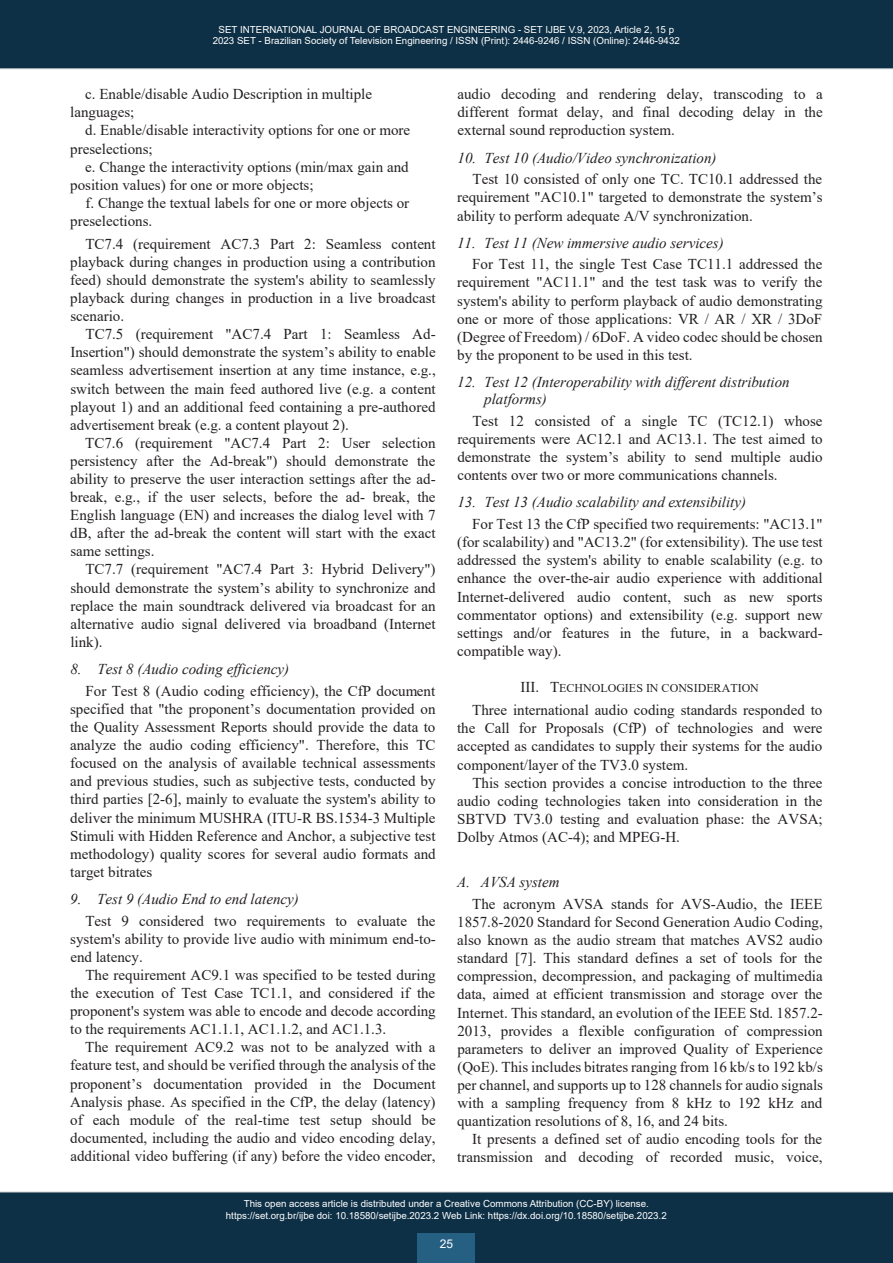
<style>
.page{position:relative;width:893px;height:1263px;background:#fff}
.page>*{position:absolute;margin:0;border:0;box-sizing:border-box;transform-origin:0 0}
.t1{font:15px/18.1px "Times New Roman";color:#231f20;text-align:justify}
.t2{font:italic 15px/17.2px "Times New Roman";color:#231f20}
.t3{font:12px "Times New Roman";color:#231f20}
.t4{font:12px "Arial";color:#fff}
.t5{font:9.75px/11.7px "Arial";color:#fff;text-align:center}
.s1{font-size:15px}
</style>
<div class="page">
<div style="left:0;top:0;width:893px;height:69px;background:#0e3046"></div>
<div style="left:0;top:1192px;width:893px;height:71px;background:#0e3046"></div>
<div style="left:418px;top:1233px;width:57px;height:30px;background:#255f82"></div>
<p class="t5" style="left:213px;top:23px;width:469px">SET INTERNATIONAL JOURNAL OF BROADCAST ENGINEERING - SET IJBE V.9, 2023, Article 2, 15 p<br>2023 SET - Brazilian Society of Television Engineering / ISSN (Print): 2446-9246 / ISSN (Online): 2446-9432</p>
<p class="t1" style="left:70px;top:85px;width:303px;text-indent:15px">c. Enable/disable Audio Description in multiple languages;</p>
<p class="t1" style="left:70px;top:121px;width:342px;text-indent:15px">d. Enable/disable interactivity options for one or more preselections;</p>
<p class="t1" style="left:70px;top:158px;width:340px;text-indent:15px">e. Change the interactivity options (min/max gain and position values) for one or more objects;</p>
<p class="t1" style="left:70px;top:194px;width:340px;text-indent:15px">f. Change the textual labels for one or more objects or preselections.</p>
<p class="t1" style="left:70px;top:235px;width:367px;text-indent:15px">TC7.4 (requirement AC7.3 Part 2: Seamless content playback during changes in production using a contribution feed) should demonstrate the system's ability to seamlessly playback during changes in production in a live broadcast scenario.</p>
<p class="t1" style="left:70px;top:325px;width:367px;text-indent:15px">TC7.5 (requirement "AC7.4 Part 1: Seamless Ad-Insertion") should demonstrate the system’s ability to enable seamless advertisement insertion at any time instance, e.g., switch between the main feed authored live (e.g. a content playout 1) and an additional feed containing a pre-authored advertisement break (e.g. a content playout 2).</p>
<p class="t1" style="left:70px;top:434px;width:367px;text-indent:15px">TC7.6 (requirement "AC7.4 Part 2: User selection persistency after the Ad-break") should demonstrate the ability to preserve the user interaction settings after the ad&shy;break, e.g., if the user selects, before the ad- break, the English language (EN) and increases the dialog level with 7 dB, after the ad-break the content will start with the exact same settings.</p>
<p class="t1" style="left:70px;top:560px;width:367px;text-indent:15px">TC7.7 (requirement "AC7.4 Part 3: Hybrid Delivery") should demonstrate the system’s ability to synchronize and replace the main soundtrack delivered via broadcast for an alternative audio signal delivered via broadband (Internet link).</p>
<p class="t2" style="left:70px;top:660px;width:220px">8. Test 8 (Audio coding efficiency)</p>
<p class="t1" style="left:70px;top:682px;width:367px;text-indent:16px">For Test 8 (Audio coding efficiency), the CfP document specified that "the proponent’s documentation provided on the Quality Assessment Reports should provide the data to analyze the audio coding efficiency". Therefore, this TC focused on the analysis of available technical assessments and previous studies, such as subjective tests, conducted by third parties [2-6], mainly to evaluate the system's ability to deliver the minimum MUSHRA (ITU-R BS.1534-3 Multiple Stimuli with Hidden Reference and Anchor, a subjective test methodology) quality scores for several audio formats and target bitrates</p>
<p class="t2" style="left:70px;top:890px;width:230px">9. Test 9 (Audio End to end latency)</p>
<p class="t1" style="left:70px;top:911px;width:367px;text-indent:15px">Test 9 considered two requirements to evaluate the system's ability to provide live audio with minimum end-to&shy;end latency.</p>
<p class="t1" style="left:70px;top:966px;width:367px;text-indent:15px">The requirement AC9.1 was specified to be tested during the execution of Test Case TC1.1, and considered if the proponent's system was able to encode and decode according to the requirements AC1.1.1, AC1.1.2, and AC1.1.3.</p>
<p class="t1" style="left:70px;top:1038px;width:367px;text-indent:15px">The requirement AC9.2 was not to be analyzed with a feature test, and should be verified through the analysis of the proponent’s documentation provided in the Document Analysis phase. As specified in the CfP, the delay (latency) of each module of the real-time test setup should be documented, including the audio and video encoding delay, additional video buffering (if any) before the video encoder,</p>
<p class="t1" style="left:457px;top:85px;width:367px">audio decoding and rendering delay, transcoding to a different format delay, and final decoding delay in the external sound reproduction system.</p>
<p class="t2" style="left:457px;top:149px;width:261px">10. Test 10 (Audio/Video synchronization)</p>
<p class="t1" style="left:457px;top:170px;width:367px;text-indent:15px">Test 10 consisted of only one TC. TC10.1 addressed the requirement "AC10.1" targeted to demonstrate the system’s ability to perform adequate A/V synchronization.</p>
<p class="t2" style="left:457px;top:234px;width:268px">11. Test 11 (New immersive audio services)</p>
<p class="t1" style="left:457px;top:255px;width:367px;text-indent:15px">For Test 11, the single Test Case TC11.1 addressed the requirement "AC11.1" and the test task was to verify the system's ability to perform playback of audio demonstrating one or more of those applications: VR / AR / XR / 3DoF (Degree of Freedom) / 6DoF. A video codec should be chosen by the proponent to be used in this test.</p>
<p class="t2" style="left:484px;top:373px;width:307px;text-indent:-27px">12. Test 12 (Interoperability with different distribution platforms)</p>
<p class="t1" style="left:457px;top:412px;width:367px;text-indent:15px">Test 12 consisted of a single TC (TC12.1) whose requirements were AC12.1 and AC13.1. The test aimed to demonstrate the system’s ability to send multiple audio contents over two or more communications channels.</p>
<p class="t2" style="left:457px;top:494px;width:290px">13. Test 13 (Audio scalability and extensibility)</p>
<p class="t1" style="left:457px;top:515px;width:367px;text-indent:15px">For Test 13 the CfP specified two requirements: "AC13.1" (for scalability) and "AC13.2" (for extensibility). The use test addressed the system's ability to enable scalability (e.g. to enhance the over-the-air audio experience with additional Internet-delivered audio content, such as new sports commentator options) and extensibility (e.g. support new settings and/or features in the future, in a backward&shy;compatible way).</p>
<p class="t3" style="left:521px;top:681px;width:240px"><span class="s1">III. T</span>ECHNOLOGIES IN CONSIDERATION</p>
<p class="t1" style="left:457px;top:701px;width:367px;text-indent:15px">Three international audio coding standards responded to the Call for Proposals (CfP) of technologies and were accepted as candidates to supply their systems for the audio component/layer of the TV3.0 system.</p>
<p class="t1" style="left:457px;top:773px;width:367px;text-indent:15px">This section provides a concise introduction to the three audio coding technologies taken into consideration in the SBTVD TV3.0 testing and evaluation phase: the AVSA; Dolby Atmos (AC-4); and MPEG-H.</p>
<p class="t2" style="left:457px;top:873px;width:104px">A. AVSA system</p>
<p class="t1" style="left:457px;top:895px;width:367px;text-indent:15px">The acronym AVSA stands for AVS-Audio, the IEEE 1857.8-2020 Standard for Second Generation Audio Coding, also known as the audio stream that matches AVS2 audio standard [7]. This standard defines a set of tools for the compression, decompression, and packaging of multimedia data, aimed at efficient transmission and storage over the Internet. This standard, an evolution of the IEEE Std. 1857.2- 2013, provides a flexible configuration of compression parameters to deliver an improved Quality of Experience (QoE). This includes bitrates ranging from 16 kb/s to 192 kb/s per channel, and supports up to 128 channels for audio signals with a sampling frequency from 8 kHz to 192 kHz and quantization resolutions of 8, 16, and 24 bits.</p>
<p class="t1" style="left:457px;top:1130px;width:367px;text-align:right">It presents a defined set of audio encoding tools for the transmission and decoding of recorded music, voice,</p>
<p class="t5" style="left:226px;top:1198px;width:442px">This open access article is distributed under a Creative Commons Attribution (CC-BY) license. https://set.org.br/ijbe doi: 10.18580/setijbe.2023.2 Web Link: https://dx.doi.org/10.18580/setijbe.2023.2</p>
<p class="t4" style="left:440px;top:1237px;width:15px">25</p>
</div>
